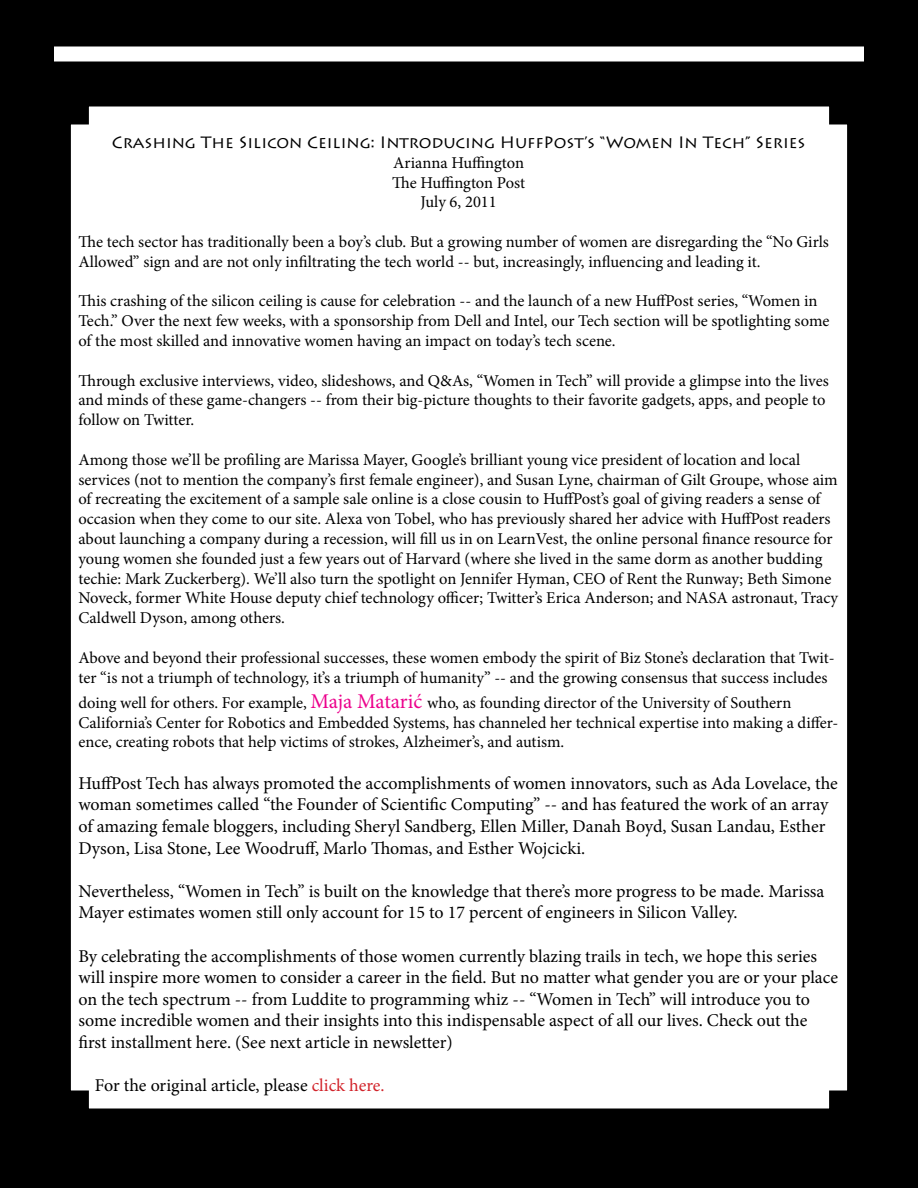
<style>
.page{position:relative;width:918px;height:1188px;background:#000}
.page>*{position:absolute;margin:0;border:0;box-sizing:border-box;transform-origin:0 0}
.t1{font:18px/21.6px "Minion Pro";letter-spacing:-.005em;color:#000}
.t2{font:16.5px/19.8px "Minion Pro";letter-spacing:-.005em;color:#000}
.t3{font:16.5px "Lithos Pro";color:#000}
.s1{font-size:21px;color:#ec008c}
.s2{color:#d2232a}
</style>
<div class="page">
<div style="left:70px;top:106px;width:778px;height:1003px;background:#fff"></div>
<div style="left:54px;top:46px;width:810px;height:16px;background:#fff"></div>
<p class="t3" style="left:112px;top:133px;width:695px">Crashing The Silicon Ceiling: Introducing HuffPost’s “Women In Tech” Series</p>
<p class="t2" style="left:392px;top:153px;width:135px;text-align:center">Arianna Huffington<br>The Huffington Post<br>July 6, 2011</p>
<p class="t2" style="left:78px;top:232px;width:752px">The tech sector has traditionally been a boy’s club. But a growing number of women are disregarding the “No Girls<br>Allowed” sign and are not only infiltrating the tech world -- but, increasingly, influencing and leading it.</p>
<p class="t2" style="left:78px;top:291px;width:753px">This crashing of the silicon ceiling is cause for celebration -- and the launch of a new HuffPost series, “Women in<br>Tech.” Over the next few weeks, with a sponsorship from Dell and Intel, our Tech section will be spotlighting some of the most skilled and innovative women having an impact on today’s tech scene.</p>
<p class="t2" style="left:78px;top:370px;width:752px">Through exclusive interviews, video, slideshows, and Q&amp;As, “Women in Tech” will provide a glimpse into the lives and minds of these game-changers -- from their big-picture thoughts to their favorite gadgets, apps, and people to follow on Twitter.</p>
<p class="t2" style="left:78px;top:450px;width:761px">Among those we’ll be profiling are Marissa Mayer, Google’s brilliant young vice president of location and local services (not to mention the company’s first female engineer), and Susan Lyne, chairman of Gilt Groupe, whose aim of recreating the excitement of a sample sale online is a close cousin to HuffPost’s goal of giving readers a sense of occasion when they come to our site. Alexa von Tobel, who has previously shared her advice with HuffPost readers about launching a company during a recession, will fill us in on LearnVest, the online personal finance resource for young women she founded just a few years out of Harvard (where she lived in the same dorm as another budding techie: Mark Zuckerberg). We’ll also turn the spotlight on Jennifer Hyman, CEO of Rent the Runway; Beth Simone Noveck, former White House deputy chief technology officer; Twitter’s Erica Anderson; and NASA astronaut, Tracy Caldwell Dyson, among others.</p>
<p class="t2" style="left:78px;top:648px;width:758px">Above and beyond their professional successes, these women embody the spirit of Biz Stone’s declaration that Twit&shy;ter “is not a triumph of technology, it’s a triumph of humanity” -- and the growing consensus that success includes</p>
<p class="t2" style="left:78px;top:693px;width:762px">doing well for others. For example, <span class="s1">Maja Matarić</span> who, as founding director of the University of Southern<br>California’s Center for Robotics and Embedded Systems, has channeled her technical expertise into making a differ&shy;ence, creating robots that help victims of strokes, Alzheimer’s, and autism.</p>
<p class="t1" style="left:78px;top:772px;width:761px">HuffPost Tech has always promoted the accomplishments of women innovators, such as Ada Lovelace, the woman sometimes called “the Founder of Scientific Computing” -- and has featured the work of an array of amazing female bloggers, including Sheryl Sandberg, Ellen Miller, Danah Boyd, Susan Landau, Esther Dyson, Lisa Stone, Lee Woodruff, Marlo Thomas, and Esther Wojcicki.</p>
<p class="t1" style="left:78px;top:880px;width:748px">Nevertheless, “Women in Tech” is built on the knowledge that there’s more progress to be made. Marissa<br>Mayer estimates women still only account for 15 to 17 percent of engineers in Silicon Valley.</p>
<p class="t1" style="left:78px;top:945px;width:761px">By celebrating the accomplishments of those women currently blazing trails in tech, we hope this series will inspire more women to consider a career in the field. But no matter what gender you are or your place on the tech spectrum -- from Luddite to programming whiz -- “Women in Tech” will introduce you to some incredible women and their insights into this indispensable aspect of all our lives. Check out the first installment here. (See next article in newsletter)</p>
<p class="t1" style="left:95px;top:1075px;width:291px">For the original article, please <span class="s2">click here.</span></p>
</div>
